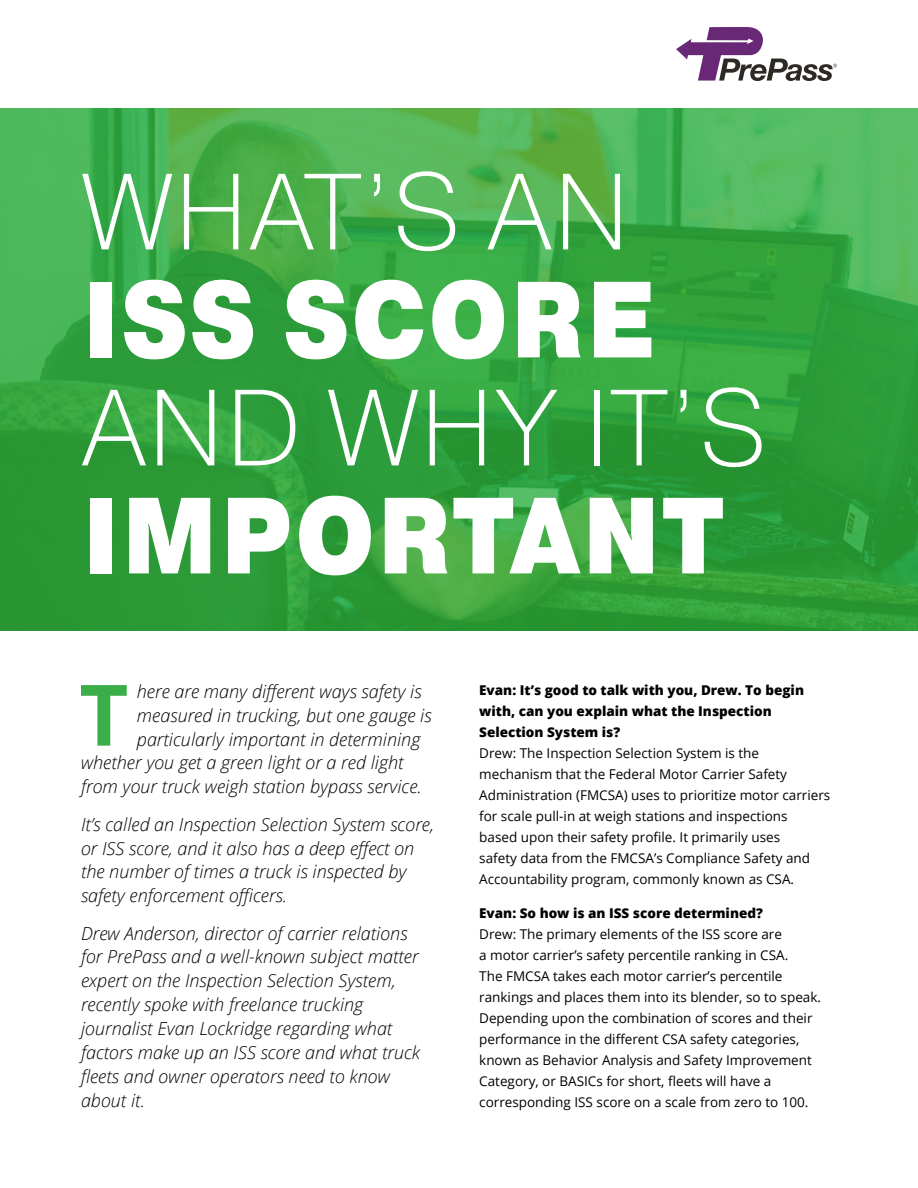
<style>
.page{position:relative;width:918px;height:1188px;background:#fff}
.page>*{position:absolute;margin:0;border:0;box-sizing:border-box;transform-origin:0 0}
.t1{font:200 108px "Pragmatica";letter-spacing:.01em;color:#fff}
.t2{font:900 108px "Pragmatica Cond";letter-spacing:.01em;color:#fff}
.t3{font:700 84.75px "Open Sans";color:#3cae49}
.t4{font:italic 300 18px/23.9px "Open Sans";color:#000}
.t5{font:13.5px/21px "Open Sans";color:#000}
.t6{font:800 13.5px/21px "Open Sans";color:#000}
</style>
<div class="page">
<img style="left:0;top:108px;width:918px;height:522px">
<svg style="left:676px;top:27px;width:161px;height:54px"></svg>
<h1 class="t1" style="left:82px;top:143px;width:550px">WHAT’S AN</h1>
<h1 class="t2" style="left:82px;top:251px;width:576px">ISS SCORE</h1>
<h1 class="t1" style="left:82px;top:359px;width:687px">AND WHY IT’S</h1>
<h1 class="t2" style="left:82px;top:467px;width:644px">IMPORTANT</h1>
<h2 class="t3" style="left:79px;top:655px;width:51px">T</h2>
<h3 class="t4" style="left:137px;top:679px;width:286px">here are many different ways safety is</h3>
<h3 class="t4" style="left:137px;top:703px;width:296px">measured in trucking, but one gauge is</h3>
<h3 class="t4" style="left:137px;top:727px;width:285px">particularly important in determining</h3>
<h3 class="t4" style="left:81px;top:750px;width:324px">whether you get a green light or a red light</h3>
<h3 class="t4" style="left:81px;top:774px;width:342px">from your truck weigh station bypass service.</h3>
<h3 class="t4" style="left:81px;top:812px;width:355px">It’s called an Inspection Selection System score, or ISS score, and it also has a deep effect on the number of times a truck is inspected by safety enforcement officers.</h3>
<p class="t4" style="left:81px;top:921px;width:341px">Drew Anderson, director of carrier relations for PrePass and a well-known subject matter expert on the Inspection Selection System, recently spoke with freelance trucking journalist Evan Lockridge regarding what factors make up an ISS score and what truck fleets and owner operators need to know about it.</p>
<p class="t6" style="left:479px;top:678px;width:326px">Evan: It’s good to talk with you, Drew. To begin with, can you explain what the Inspection<br>Selection System is?</p>
<p class="t5" style="left:479px;top:742px;width:353px">Drew: The Inspection Selection System is the mechanism that the Federal Motor Carrier Safety Administration (FMCSA) uses to prioritize motor carriers for scale pull-in at weigh stations and inspections<br>based upon their safety profile. It primarily uses<br>safety data from the FMCSA’s Compliance Safety and Accountability program, commonly known as CSA.</p>
<p class="t6" style="left:479px;top:902px;width:285px">Evan: So how is an ISS score determined?</p>
<p class="t5" style="left:479px;top:923px;width:343px">Drew: The primary elements of the ISS score are<br>a motor carrier’s safety percentile ranking in CSA.<br>The FMCSA takes each motor carrier’s percentile rankings and places them into its blender, so to speak.<br>Depending upon the combination of scores and their performance in the different CSA safety categories, known as Behavior Analysis and Safety Improvement Category, or BASICs for short, fleets will have a corresponding ISS score on a scale from zero to 100.</p>
</div>
